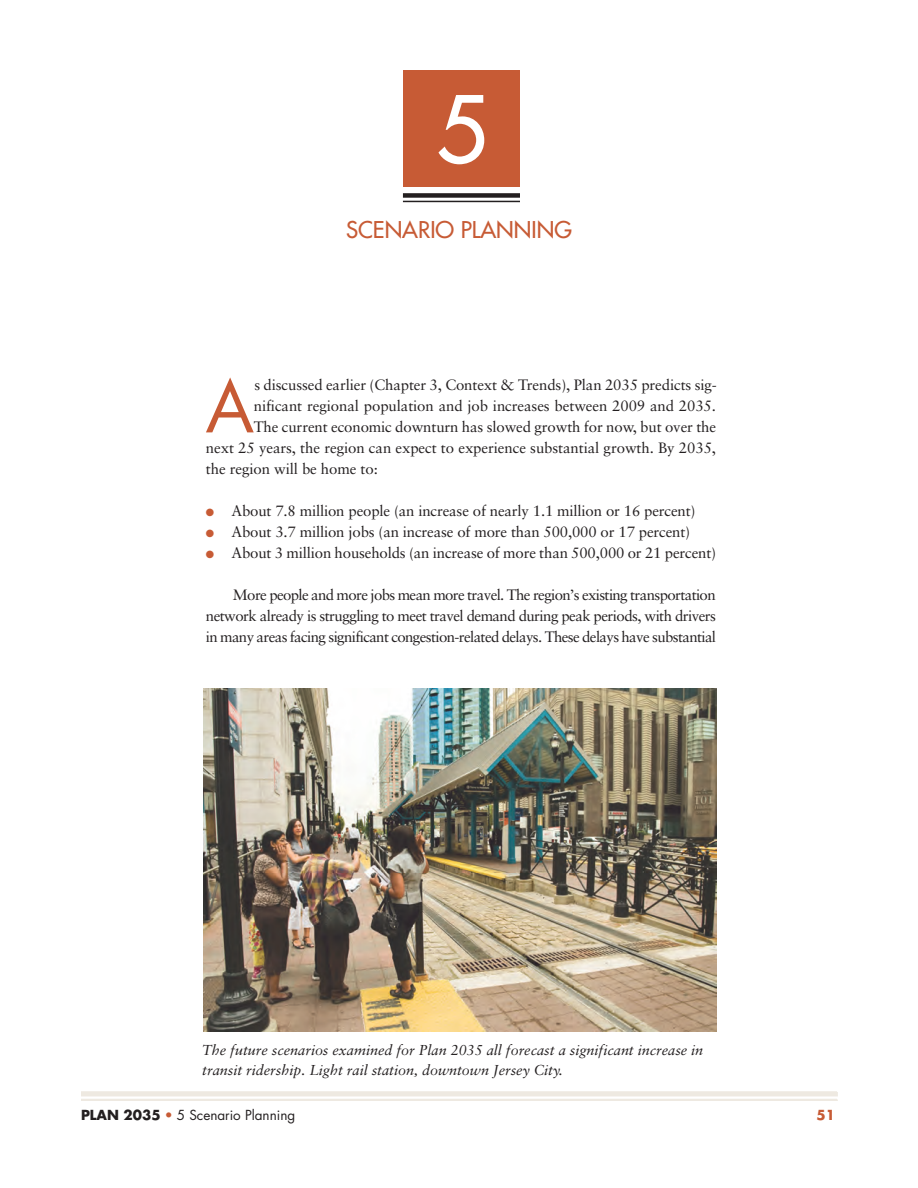
<style>
.page{position:relative;width:918px;height:1188px;background:#fff}
.page>*{position:absolute;margin:0;border:0;box-sizing:border-box;transform-origin:0 0}
.t1{font:90px "Futura";color:#fff}
.t2{font:69.6px "Futura";color:#c75b35}
.t3{font:22.5px "Futura";color:#c75b35}
.t4{font:15px/21px "Sabon";letter-spacing:-.01em;color:#231f20;text-align:justify}
.t5{font:italic 14.4px/19.5px "Sabon";color:#231f20}
.t6{font:13.5px "Futura";color:#231f20}
.t7{font:700 13.5px "Futura";color:#c75b35}
.s1{color:#c75b35}
.s2{font-weight:700}
</style>
<div class="page">
<hr style="left:81px;top:1099px;width:757px;height:2px;background:#eee9e1">
<div style="left:404px;top:70px;width:116px;height:117px;background:#c75b35"></div>
<div style="left:403px;top:193px;width:117px;height:5px;background:#231f20"></div>
<hr style="left:403px;top:201px;width:117px;height:1px;background:#231f20">
<div style="left:81px;top:1091px;width:756px;height:5px;background:#eee9e1"></div>
<img style="left:203px;top:689px;width:513px;height:343px">
<h1 class="t1" style="left:436px;top:85px;width:54px">5</h1>
<h3 class="t3" style="left:346px;top:218px;width:227px">SCENARIO PLANNING</h3>
<h2 class="t2" style="left:206px;top:375px;width:50px">A</h2>
<p class="t4" style="left:254px;top:376px;width:464px">s discussed earlier (Chapter 3, Context &amp; Trends), Plan 2035 predicts sig-</p>
<p class="t4" style="left:254px;top:397px;width:464px">nificant regional population and job increases between 2009 and 2035.</p>
<p class="t4" style="left:254px;top:418px;width:464px">The current economic downturn has slowed growth for now, but over the</p>
<p class="t4" style="left:206px;top:439px;width:512px">next 25 years, the region can expect to experience substantial growth. By 2035,</p>
<p class="t4" style="left:206px;top:460px;width:173px">the region will be home to:</p>
<p class="t4" style="left:206px;top:502px;width:491px"><span class="s1">●</span> About 7.8 million people (an increase of nearly 1.1 million or 16 percent)</p>
<p class="t4" style="left:206px;top:523px;width:486px"><span class="s1">●</span> About 3.7 million jobs (an increase of more than 500,000 or 17 percent)</p>
<p class="t4" style="left:206px;top:544px;width:512px"><span class="s1">●</span> About 3 million households (an increase of more than 500,000 or 21 percent)</p>
<p class="t4" style="left:206px;top:586px;width:512px;text-indent:27px">More people and more jobs mean more travel. The region’s existing transportation network already is struggling to meet travel demand during peak periods, with drivers in many areas facing significant congestion-related delays. These delays have substantial</p>
<p class="t5" style="left:202px;top:1041px;width:502px">The future scenarios examined for Plan 2035 all forecast a significant increase in transit ridership. Light rail station, downtown Jersey City.</p>
<p class="t6" style="left:81px;top:1109px;width:216px"><span class="s2">PLAN 2035</span> <span class="s1">•</span> 5 Scenario Planning</p>
<p class="t7" style="left:817px;top:1109px;width:20px">51</p>
</div>
